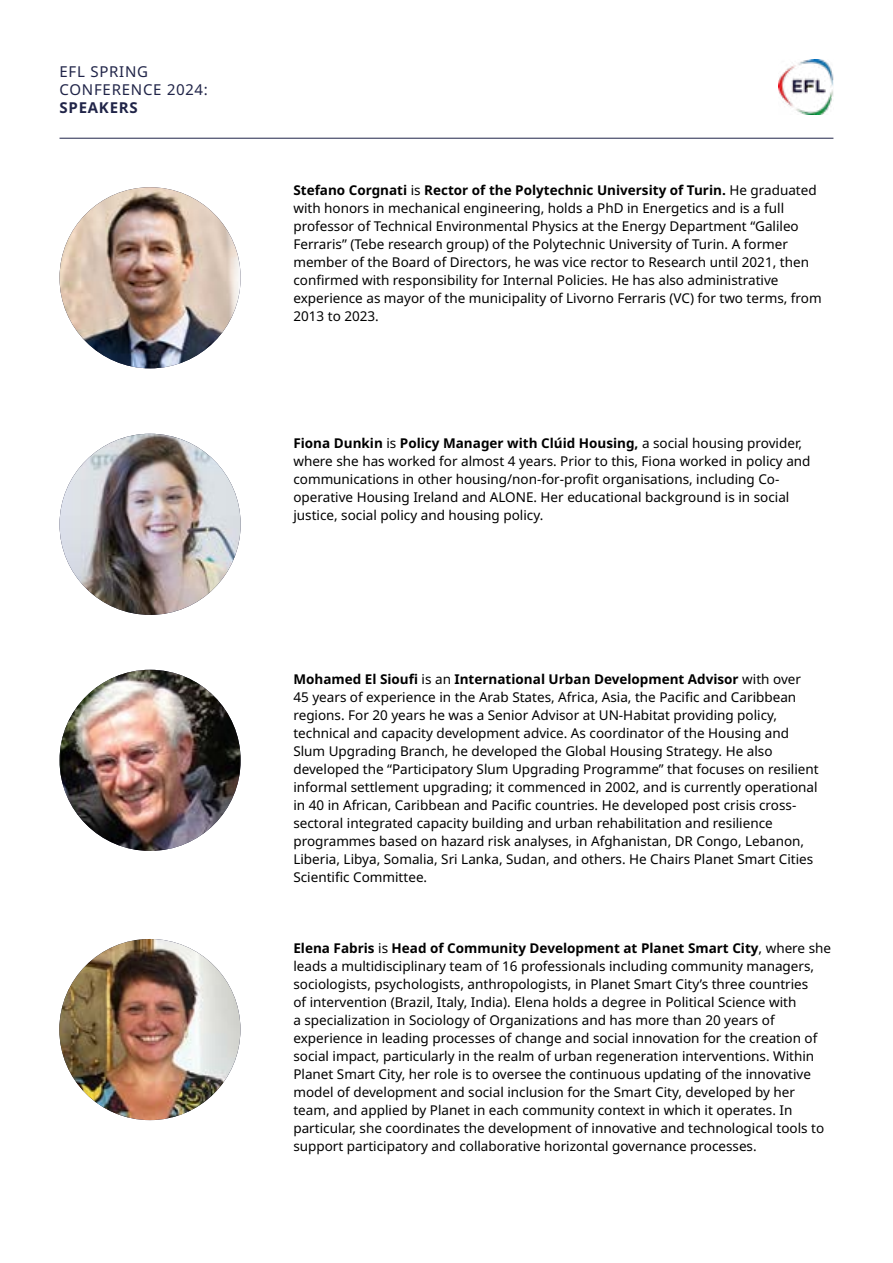
<style>
.page{position:relative;width:893px;height:1263px;background:#fff}
.page>*{position:absolute;margin:0;border:0;box-sizing:border-box;transform-origin:0 0}
.t1{font:15px/18px "Noto Sans";letter-spacing:.05em;color:#202448}
.t2{font:700 15px "Noto Sans";letter-spacing:.05em;color:#202448}
.t3{font:13.5px/18px "Noto Sans";color:#000}
.s1{font-weight:700}
</style>
<div class="page">
<img style="left:778px;top:60px;width:55px;height:55px">
<hr style="left:60px;top:138px;width:773px;height:1px;background:#202448">
<img style="left:60px;top:187px;width:181px;height:181px;border-radius:91px">
<img style="left:60px;top:434px;width:181px;height:181px;border-radius:91px">
<img style="left:60px;top:670px;width:181px;height:181px;border-radius:91px">
<img style="left:59px;top:939px;width:181px;height:181px;border-radius:91px">
<p class="t1" style="left:60px;top:63px;width:150px">EFL SPRING<br>CONFERENCE 2024:</p>
<p class="t2" style="left:60px;top:99px;width:80px">SPEAKERS</p>
<p class="t3" style="left:293px;top:181px;width:530px"><span class="s1">Stefano Corgnati</span> is <span class="s1">Rector of the Polytechnic University of Turin.</span> He graduated with honors in mechanical engineering, holds a PhD in Energetics and is a full professor of Technical Environmental Physics at the Energy Department “Galileo Ferraris” (Tebe research group) of the Polytechnic University of Turin. A former member of the Board of Directors, he was vice rector to Research until 2021, then confirmed with responsibility for Internal Policies. He has also administrative experience as mayor of the municipality of Livorno Ferraris (VC) for two terms, from 2013 to 2023.</p>
<p class="t3" style="left:293px;top:434px;width:519px"><span class="s1">Fiona Dunkin</span> is <span class="s1">Policy Manager with Clúid Housing,</span> a social housing provider, where she has worked for almost 4 years. Prior to this, Fiona worked in policy and communications in other housing/non-for-profit organisations, including Co&shy;operative Housing Ireland and ALONE. Her educational background is in social justice, social policy and housing policy.</p>
<p class="t3" style="left:293px;top:670px;width:527px"><span class="s1">Mohamed El Sioufi</span> is an <span class="s1">International Urban Development Advisor</span> with over 45 years of experience in the Arab States, Africa, Asia, the Pacific and Caribbean regions. For 20 years he was a Senior Advisor at UN-Habitat providing policy, technical and capacity development advice. As coordinator of the Housing and Slum Upgrading Branch, he developed the Global Housing Strategy. He also developed the “Participatory Slum Upgrading Programme” that focuses on resilient informal settlement upgrading; it commenced in 2002, and is currently operational in 40 in African, Caribbean and Pacific countries. He developed post crisis cross&shy;sectoral integrated capacity building and urban rehabilitation and resilience programmes based on hazard risk analyses, in Afghanistan, DR Congo, Lebanon, Liberia, Libya, Somalia, Sri Lanka, Sudan, and others. He Chairs Planet Smart Cities Scientific Committee.</p>
<p class="t3" style="left:293px;top:940px;width:539px"><span class="s1">Elena Fabris</span> is <span class="s1">Head of Community Development at Planet Smart City</span>, where she leads a multidisciplinary team of 16 professionals including community managers, sociologists, psychologists, anthropologists, in Planet Smart City’s three countries<br>of intervention (Brazil, Italy, India). Elena holds a degree in Political Science with<br>a specialization in Sociology of Organizations and has more than 20 years of experience in leading processes of change and social innovation for the creation of social impact, particularly in the realm of urban regeneration interventions. Within Planet Smart City, her role is to oversee the continuous updating of the innovative model of development and social inclusion for the Smart City, developed by her team, and applied by Planet in each community context in which it operates. In particular, she coordinates the development of innovative and technological tools to support participatory and collaborative horizontal governance processes.</p>
</div>
